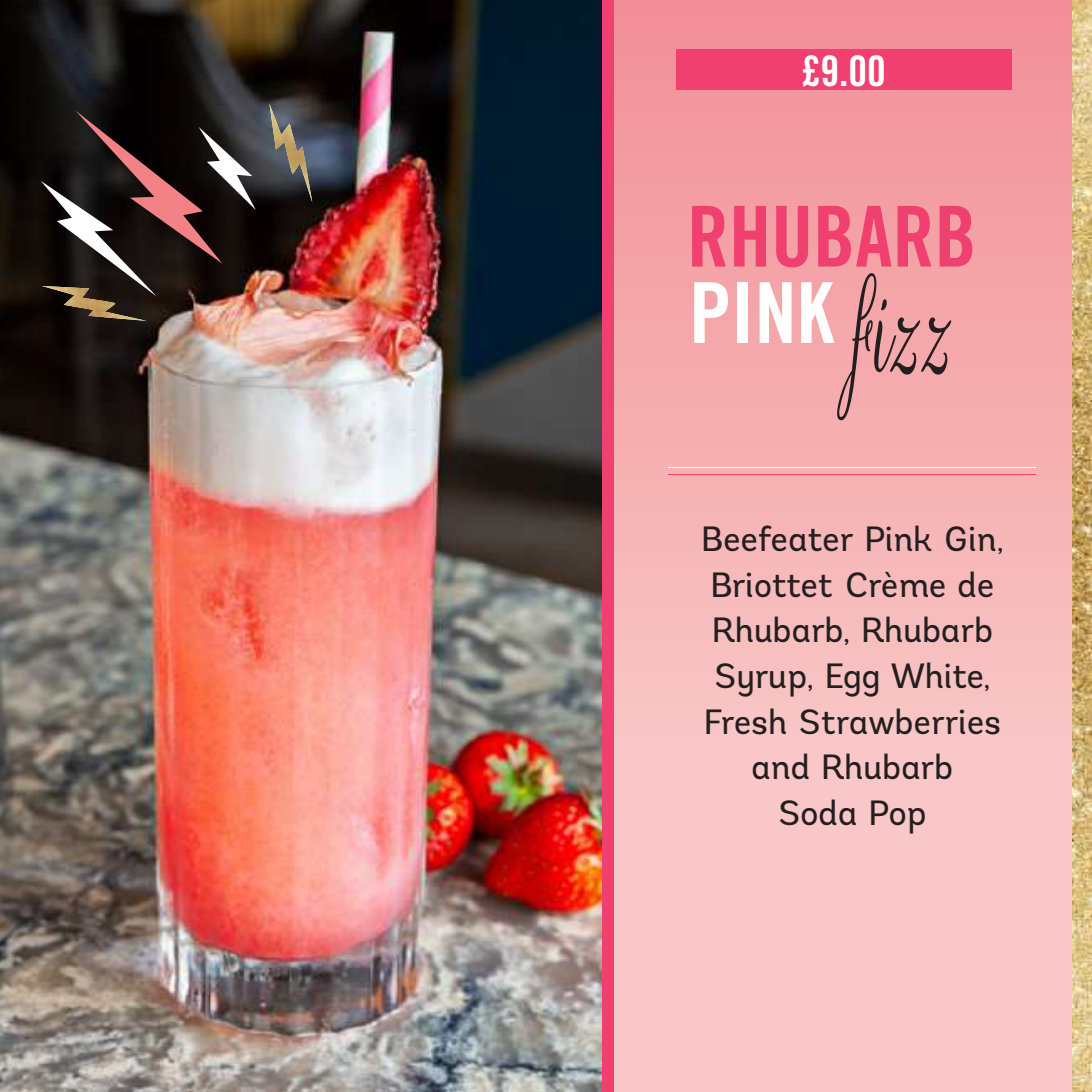
<style>
.page{position:relative;width:1092px;height:1092px;background:#fff}
.page>*{position:absolute;margin:0;border:0;box-sizing:border-box;transform-origin:0 0}
.t1{font:84px/76.3px "Trade Gothic Bold Cond Twenty";color:#ef4070}
.t2{font:42px "Trade Gothic Bold Cond Twenty";color:#fff}
.t3{font:35px/45.5px "Andes";letter-spacing:-.005em;color:#231f20;text-align:center}
.s1{color:#fff}
.s2{font-family:"Rouge Script";font-size:151.2px;color:#231f20}
</style>
<div class="page">
<div style="left:613px;top:751px;width:458px;height:340px;background:#f9c7c7"></div>
<div style="left:0;top:0;width:1091px;height:751px;background:linear-gradient(to bottom,#f28e98,#f8c6c4)"></div>
<div style="left:601px;top:0;width:12px;height:1091px;background:#ef4070"></div>
<hr style="left:668px;top:466px;width:367px;height:1px;background:#fff">
<hr style="left:668px;top:473px;width:367px;height:1px;background:#ef4070">
<img style="left:1071px;top:0;width:20px;height:1091px">
<img style="left:0;top:0;width:601px;height:1091px">
<img style="left:269px;top:104px;width:43px;height:98px">
<svg style="left:41px;top:110px;width:215px;height:211px;background:#3c2d2a"></svg>
<img style="left:42px;top:286px;width:104px;height:35px">
<div style="left:676px;top:49px;width:335px;height:41px;background:#ef4070"></div>
<p class="t2" style="left:801px;top:45px;width:85px">£9.00</p>
<h1 class="t1" style="left:687px;top:198px;width:291px">RHUBARB<br><span class="s1">PINK</span> <span class="s2">fizz</span></h1>
<p class="t3" style="left:700px;top:516px;width:304px">Beefeater Pink Gin,<br>Briottet Crème de<br>Rhubarb, Rhubarb<br>Syrup, Egg White,<br>Fresh Strawberries and Rhubarb<br>Soda Pop</p>
</div>
